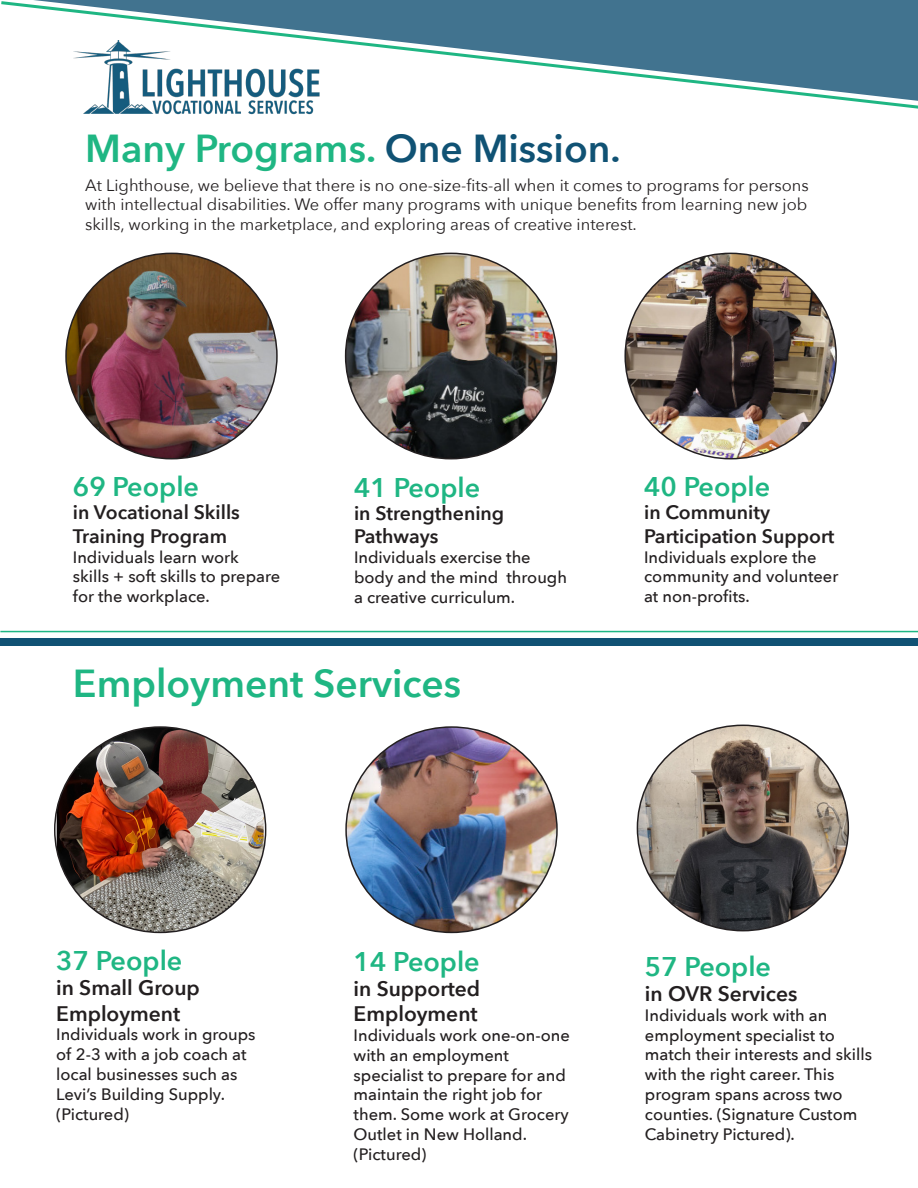
<style>
.page{position:relative;width:918px;height:1188px;background:#fff}
.page>*{position:absolute;margin:0;border:0;box-sizing:border-box;transform-origin:0 0}
.t1{font:600 39px "Avenir Next";color:#1fb683}
.t2{font:600 27px "Avenir Next";color:#1fb683}
.t3{font:600 21px/25.2px "Avenir Next";color:#231f20}
.t4{font:600 19.5px/23.4px "Avenir Next";color:#231f20}
.t5{font:500 16.5px/19.8px "Avenir Next";color:#231f20}
.t6{font:16.5px/19.8px "Avenir Next";color:#231f20;text-align:justify}
.s1{color:#105274}
</style>
<div class="page">
<img style="left:66px;top:253px;width:211px;height:206px">
<img style="left:346px;top:253px;width:211px;height:206px">
<img style="left:627px;top:253px;width:209px;height:206px">
<div style="left:0;top:639px;width:918px;height:7px;background:#105274"></div>
<img style="left:346px;top:729px;width:211px;height:203px">
<img style="left:57px;top:727px;width:207px;height:205px">
<img style="left:637px;top:725px;width:211px;height:206px">
<img style="left:83px;top:112px;width:230px;height:3px">
<hr style="left:0;top:631px;width:918px;height:1px;background:#1fb683">
<svg style="left:1px;top:0;width:917px;height:112px"></svg>
<p class="t1" style="left:85px;top:115px;width:537px">Many Programs. <span class="s1">One Mission.</span></p>
<p class="t6" style="left:85px;top:174px;width:725px">At Lighthouse, we believe that there is no one-size-fits-all when it comes to programs for persons with intellectual disabilities. We offer many programs with unique benefits from learning new job skills, working in the marketplace, and exploring areas of creative interest.</p>
<p class="t2" style="left:73px;top:463px;width:128px">69 People</p>
<p class="t4" style="left:73px;top:500px;width:168px">in Vocational Skills<br>Training Program</p>
<p class="t5" style="left:73px;top:546px;width:209px">Individuals learn work<br>skills + soft skills to prepare for the workplace.</p>
<p class="t2" style="left:354px;top:464px;width:128px">41 People</p>
<p class="t4" style="left:354px;top:501px;width:152px">in Strengthening<br>Pathways</p>
<p class="t5" style="left:354px;top:547px;width:214px">Individuals exercise the body and the mind through a creative curriculum.</p>
<p class="t1" style="left:73px;top:650px;width:390px">Employment Services</p>
<p class="t2" style="left:644px;top:463px;width:128px">40 People</p>
<p class="t4" style="left:644px;top:500px;width:192px">in Community<br>Participation Support</p>
<p class="t5" style="left:644px;top:546px;width:196px">Individuals explore the community and volunteer at non-profits.</p>
<p class="t2" style="left:56px;top:938px;width:128px">37 People</p>
<p class="t3" style="left:56px;top:975px;width:145px">in Small Group<br>Employment</p>
<p class="t5" style="left:56px;top:1024px;width:201px">Individuals work in groups of 2-3 with a job coach at local businesses such as<br>Levi’s Building Supply. (Pictured)</p>
<p class="t2" style="left:354px;top:938px;width:128px">14 People</p>
<p class="t3" style="left:354px;top:976px;width:128px">in Supported<br>Employment</p>
<p class="t5" style="left:354px;top:1025px;width:218px">Individuals work one-on-one with an employment specialist to prepare for and maintain the right job for them. Some work at Grocery<br>Outlet in New Holland. (Pictured)</p>
<p class="t2" style="left:645px;top:943px;width:128px">57 People</p>
<p class="t3" style="left:645px;top:980px;width:154px">in OVR Services</p>
<p class="t5" style="left:645px;top:1005px;width:229px">Individuals work with an employment specialist to match their interests and skills with the right career. This program spans across two counties. (Signature Custom<br>Cabinetry Pictured).</p>
</div>
